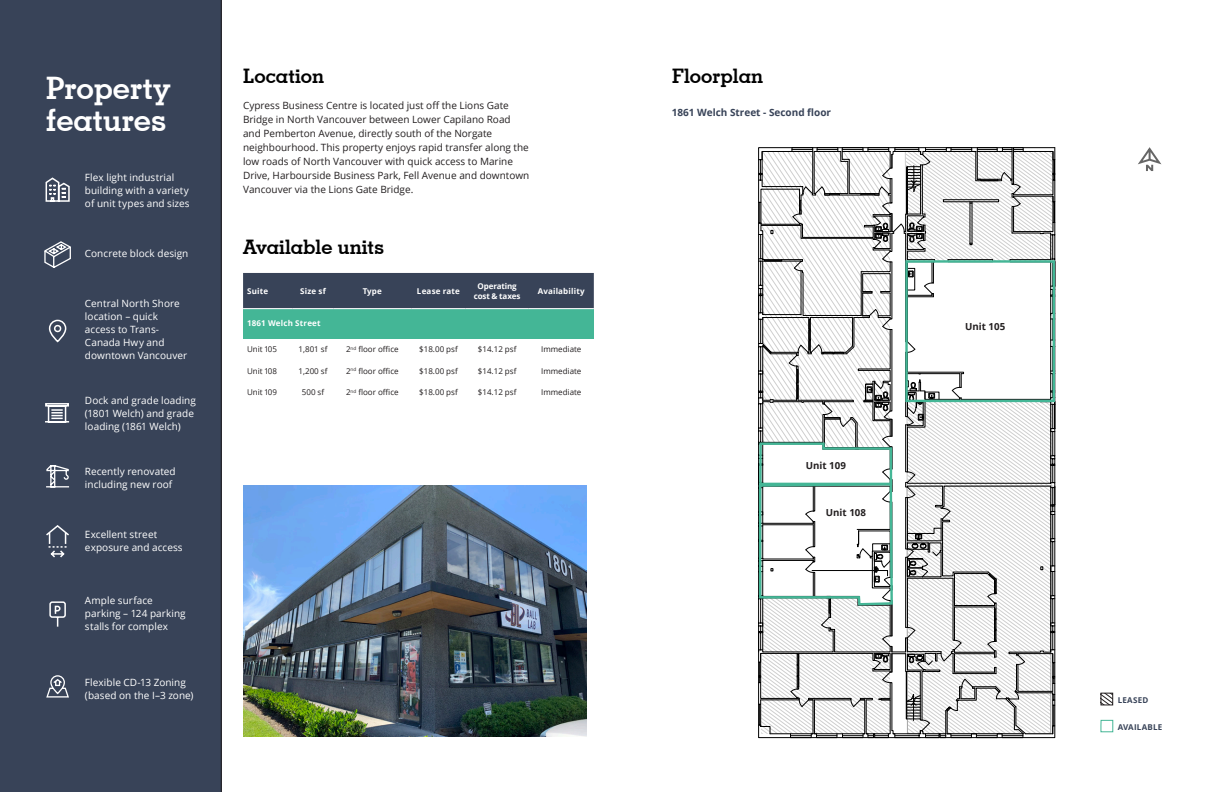
<style>
.page{position:relative;width:1224px;height:792px;background:#fff}
.page>*{position:absolute;margin:0;border:0;box-sizing:border-box;transform-origin:0 0}
.t1{font:700 31px/32px "Geometric Slab 703 BT";color:#fff}
.t2{font:700 20px "Geometric Slab 703 BT";color:#000}
.t3{font:10px/14px "Open Sans";color:#231f20}
.Bullet_10pt_Light{font:10px/13px "Open Sans";letter-spacing:.005em;color:#fff}
.Header_11pt{font:10px/13px "Open Sans";letter-spacing:.005em;color:#fff}
.t4{font:700 10px "Open Sans";color:#384358}
.t5{font:700 9.7px "Open Sans";color:#231f20}
.paragraph__grey{font:8px "Open Sans";color:#231f20}
.Body_9pt{font:700 8px "Open Sans";letter-spacing:.02em;color:#fff}
.Body_9pt-2{font:700 8px/10px "Open Sans";letter-spacing:-.01em;color:#fff;text-align:center}
.Header_11pt-2{font:700 8px "Open Sans";letter-spacing:.025em;color:#384358}
</style>
<div class="page">
<hr style="left:1055px;top:148px;width:1px;height:138px;background:#000">
<hr style="left:1055px;top:262px;width:1px;height:167px;background:#000">
<hr style="left:1055px;top:401px;width:1px;height:104px;background:#000">
<img style="left:243px;top:486px;width:343px;height:251px">
<div style="left:0;top:0;width:222px;height:792px;background:#384358"></div>
<div style="left:243px;top:273px;width:351px;height:35px;background:#384358"></div>
<div style="left:243px;top:309px;width:351px;height:29px;background:#44b696"></div>
<svg style="left:44px;top:524px;width:27px;height:35px"></svg>
<svg style="left:43px;top:240px;width:29px;height:29px"></svg>
<div style="left:49px;top:320px;width:17px;height:22px;border:2px solid #fff;border-radius:8px"></div>
<svg style="left:52px;top:323px;width:10px;height:11px"></svg>
<svg style="left:45px;top:464px;width:25px;height:24px"></svg>
<svg style="left:49px;top:601px;width:18px;height:27px"></svg>
<svg style="left:45px;top:177px;width:25px;height:26px"></svg>
<svg style="left:45px;top:675px;width:25px;height:23px"></svg>
<svg style="left:44px;top:402px;width:27px;height:21px"></svg>
<svg style="left:1100px;top:719px;width:14px;height:14px"></svg>
<svg style="left:1102px;top:695px;width:9px;height:8px"></svg>
<div style="left:1100px;top:693px;width:13px;height:12px;border:1px solid #231f20"></div>
<svg style="left:1138px;top:147px;width:24px;height:24px"></svg>
<svg style="left:758px;top:147px;width:297px;height:591px"></svg>
<p class="t1" style="left:46px;top:72px;width:126px">Property features</p>
<p class="Header_11pt" style="left:85px;top:170px;width:106px">Flex light industrial building with a variety of unit types and sizes</p>
<p class="Bullet_10pt_Light" style="left:85px;top:246px;width:105px">Concrete block design</p>
<p class="Bullet_10pt_Light" style="left:85px;top:296px;width:104px">Central North Shore location – quick access to Trans-<br>Canada Hwy and downtown Vancouver</p>
<p class="Bullet_10pt_Light" style="left:85px;top:393px;width:112px">Dock and grade loading (1801 Welch) and grade loading (1861 Welch)</p>
<p class="Bullet_10pt_Light" style="left:85px;top:464px;width:92px">Recently renovated including new roof</p>
<p class="Bullet_10pt_Light" style="left:85px;top:527px;width:99px">Excellent street exposure and access</p>
<p class="Bullet_10pt_Light" style="left:85px;top:593px;width:102px">Ample surface parking – 124 parking stalls for complex</p>
<p class="Bullet_10pt_Light" style="left:85px;top:675px;width:110px">Flexible CD-13 Zoning (based on the I–3 zone)</p>
<p class="t2" style="left:243px;top:64px;width:83px">Location</p>
<p class="t2" style="left:672px;top:64px;width:92px">Floorplan</p>
<p class="t3" style="left:243px;top:98px;width:288px">Cypress Business Centre is located just off the Lions Gate Bridge in North Vancouver between Lower Capilano Road and Pemberton Avenue, directly south of the Norgate neighbourhood. This property enjoys rapid transfer along the low roads of North Vancouver with quick access to Marine Drive, Harbourside Business Park, Fell Avenue and downtown Vancouver via the Lions Gate Bridge.</p>
<p class="t4" style="left:672px;top:105px;width:161px">1861 Welch Street - Second floor</p>
<p class="t2" style="left:243px;top:235px;width:143px">Available units</p>
<p class="Body_9pt" style="left:247px;top:285px;width:23px">Suite</p>
<p class="Body_9pt" style="left:300px;top:285px;width:27px">Size sf</p>
<p class="Body_9pt" style="left:363px;top:285px;width:21px">Type</p>
<p class="Body_9pt" style="left:417px;top:285px;width:45px">Lease rate</p>
<p class="Body_9pt-2" style="left:474px;top:281px;width:48px">Operating cost &amp; taxes</p>
<p class="Body_9pt" style="left:538px;top:285px;width:49px">Availability</p>
<p class="Body_9pt" style="left:247px;top:317px;width:75px">1861 Welch Street</p>
<p class="paragraph__grey" style="left:247px;top:344px;width:31px">Unit 105</p>
<p class="paragraph__grey" style="left:299px;top:344px;width:30px">1,801 sf</p>
<p class="paragraph__grey" style="left:346px;top:344px;width:54px">2<sup>nd</sup> floor office</p>
<p class="paragraph__grey" style="left:419px;top:344px;width:40px">$18.00 psf</p>
<p class="paragraph__grey" style="left:478px;top:344px;width:40px">$14.12 psf</p>
<p class="paragraph__grey" style="left:541px;top:344px;width:42px">Immediate</p>
<p class="paragraph__grey" style="left:247px;top:365px;width:31px">Unit 108</p>
<p class="paragraph__grey" style="left:299px;top:365px;width:30px">1,200 sf</p>
<p class="paragraph__grey" style="left:346px;top:365px;width:54px">2<sup>nd</sup> floor office</p>
<p class="paragraph__grey" style="left:419px;top:365px;width:40px">$18.00 psf</p>
<p class="paragraph__grey" style="left:478px;top:365px;width:40px">$14.12 psf</p>
<p class="paragraph__grey" style="left:541px;top:365px;width:42px">Immediate</p>
<p class="paragraph__grey" style="left:247px;top:387px;width:31px">Unit 109</p>
<p class="paragraph__grey" style="left:302px;top:387px;width:24px">500 sf</p>
<p class="paragraph__grey" style="left:346px;top:387px;width:54px">2<sup>nd</sup> floor office</p>
<p class="paragraph__grey" style="left:419px;top:387px;width:40px">$18.00 psf</p>
<p class="paragraph__grey" style="left:478px;top:387px;width:40px">$14.12 psf</p>
<p class="paragraph__grey" style="left:541px;top:387px;width:42px">Immediate</p>
<p class="t5" style="left:806px;top:458px;width:42px">Unit 109</p>
<p class="t5" style="left:826px;top:506px;width:42px">Unit 108</p>
<p class="t5" style="left:965px;top:320px;width:42px">Unit 105</p>
<p class="Header_11pt-2" style="left:1118px;top:694px;width:32px">LEASED</p>
<p class="Header_11pt-2" style="left:1118px;top:721px;width:46px">AVAILABLE</p>
</div>
